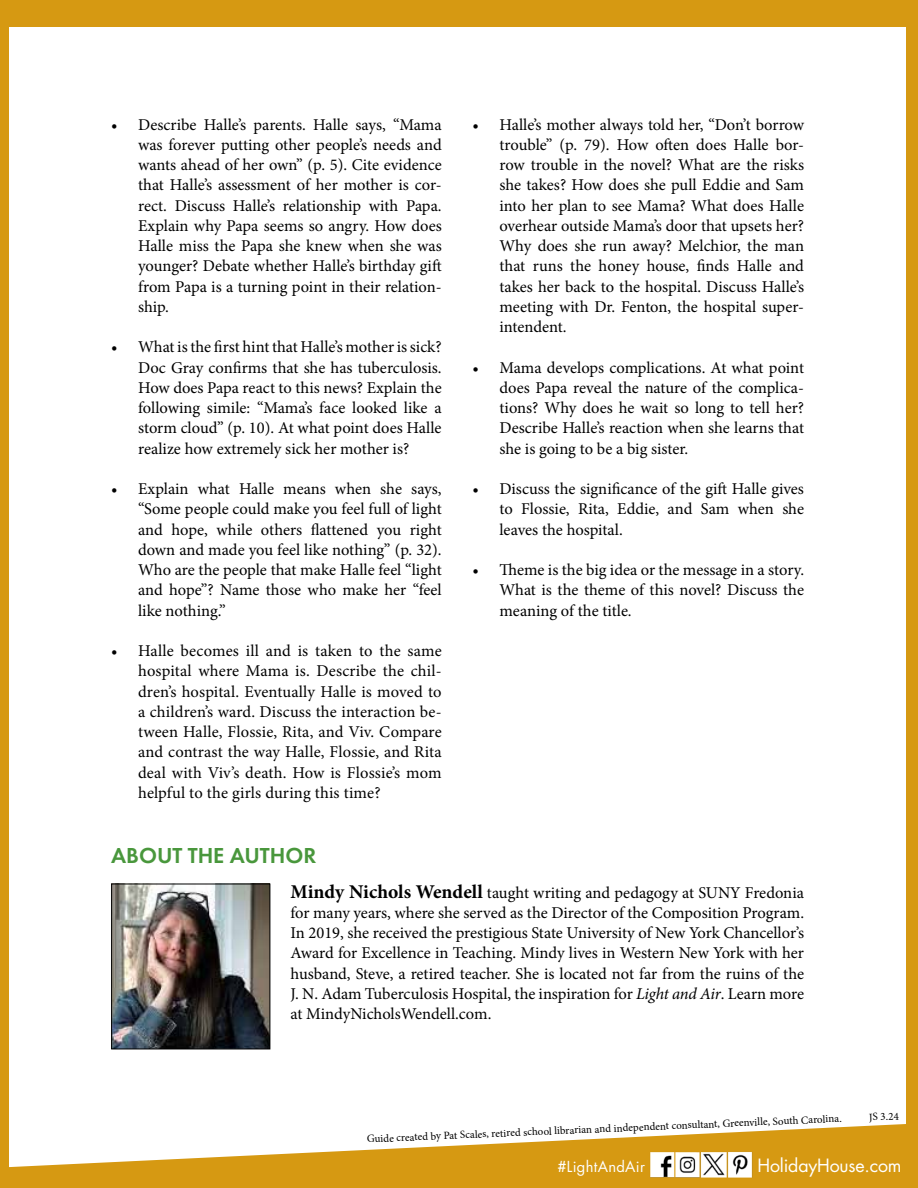
<style>
.page{position:relative;width:918px;height:1188px;background:#d69912}
.page>*{position:absolute;margin:0;border:0;box-sizing:border-box;transform-origin:0 0}
.t1{font:600 22.5px "Futura PT";color:#49973c}
.t2{font:17.85px "Futura Std";letter-spacing:-.01em;color:#fff}
.t3{font:16.5px/20.2px "Minion Pro";color:#000;text-align:justify}
.t4{font:14.7px "Futura Std";letter-spacing:.02em;color:#fff}
.t5{font:10.95px "Minion Pro";color:#000}
.s1{font-weight:700;font-size:19.5px}
.s2{font-style:italic}
</style>
<div class="page">
<div style="left:10px;top:27px;width:896px;height:1151px;background:#fff"></div>
<svg style="left:9px;top:1123px;width:897px;height:55px;fill:#d69912"></svg>
<img style="left:113px;top:886px;width:155px;height:161px">
<div style="left:111px;top:884px;width:159px;height:165px;border:1px solid #000"></div>
<img style="left:643px;top:1149px;width:115px;height:29px">
<p class="t3" style="left:138px;top:114px;width:305px;text-indent:-27px">• Describe Halle’s parents. Halle says, “Mama was forever putting other people’s needs and wants ahead of her own” (p. 5). Cite evidence that Halle’s assessment of her mother is cor&shy;rect. Discuss Halle’s relationship with Papa.<br>Explain why Papa seems so angry. How does Halle miss the Papa she knew when she was younger? Debate whether Halle’s birthday gift from Papa is a turning point in their relation&shy;ship.</p>
<p class="t3" style="left:138px;top:337px;width:305px;text-indent:-27px">• What is the first hint that Halle’s mother is sick?<br>Doc Gray confirms that she has tuberculosis.<br>How does Papa react to this news? Explain the following simile: “Mama’s face looked like a storm cloud” (p. 10). At what point does Halle realize how extremely sick her mother is?</p>
<p class="t3" style="left:138px;top:479px;width:305px;text-indent:-27px">• Explain what Halle means when she says, “Some people could make you feel full of light and hope, while others flattened you right down and made you feel like nothing” (p. 32).<br>Who are the people that make Halle feel “light and hope”? Name those who make her “feel like nothing.”</p>
<p class="t3" style="left:138px;top:641px;width:305px;text-indent:-27px">• Halle becomes ill and is taken to the same hospital where Mama is. Describe the chil&shy;dren’s hospital. Eventually Halle is moved to a children’s ward. Discuss the interaction be&shy;tween Halle, Flossie, Rita, and Viv. Compare and contrast the way Halle, Flossie, and Rita deal with Viv’s death. How is Flossie’s mom helpful to the girls during this time?</p>
<p class="t3" style="left:499px;top:114px;width:306px;text-indent:-27px">• Halle’s mother always told her, “Don’t borrow trouble” (p. 79). How often does Halle bor&shy;row trouble in the novel? What are the risks she takes? How does she pull Eddie and Sam into her plan to see Mama? What does Halle overhear outside Mama’s door that upsets her?<br>Why does she run away? Melchior, the man that runs the honey house, finds Halle and takes her back to the hospital. Discuss Halle’s meeting with Dr. Fenton, the hospital super&shy;intendent.</p>
<p class="t3" style="left:499px;top:357px;width:306px;text-indent:-27px">• Mama develops complications. At what point does Papa reveal the nature of the complica&shy;tions? Why does he wait so long to tell her?<br>Describe Halle’s reaction when she learns that she is going to be a big sister.</p>
<p class="t3" style="left:499px;top:479px;width:306px;text-indent:-27px">• Discuss the significance of the gift Halle gives to Flossie, Rita, Eddie, and Sam when she leaves the hospital.</p>
<p class="t3" style="left:499px;top:560px;width:306px;text-indent:-27px">• Theme is the big idea or the message in a story.<br>What is the theme of this novel? Discuss the meaning of the title.</p>
<h1 class="t1" style="left:111px;top:841px;width:207px">ABOUT THE AUTHOR</h1>
<p class="t3" style="left:291px;top:882px;width:515px"><span class="s1">Mindy Nichols Wendell</span> taught writing and pedagogy at SUNY Fredonia for many years, where she served as the Director of the Composition Program.<br>In 2019, she received the prestigious State University of New York Chancellor’s Award for Excellence in Teaching. Mindy lives in Western New York with her husband, Steve, a retired teacher. She is located not far from the ruins of the J. N. Adam Tuberculosis Hospital, the inspiration for <span class="s2">Light and Air</span>. Learn more at MindyNicholsWendell.com.</p>
<p class="t5" style="left:367px;top:1130px;width:476px;rotate:-2deg">Guide created by Pat Scales, retired school librarian and independent consultant, Greenville, South Carolina.</p>
<p class="t5" style="left:869px;top:1110px;width:31px;rotate:-2deg">JS 3.24</p>
<p class="t4" style="left:558px;top:1157px;width:89px">#LightAndAir</p>
<p class="t2" style="left:758px;top:1154px;width:146px">HolidayHouse.com</p>
</div>
